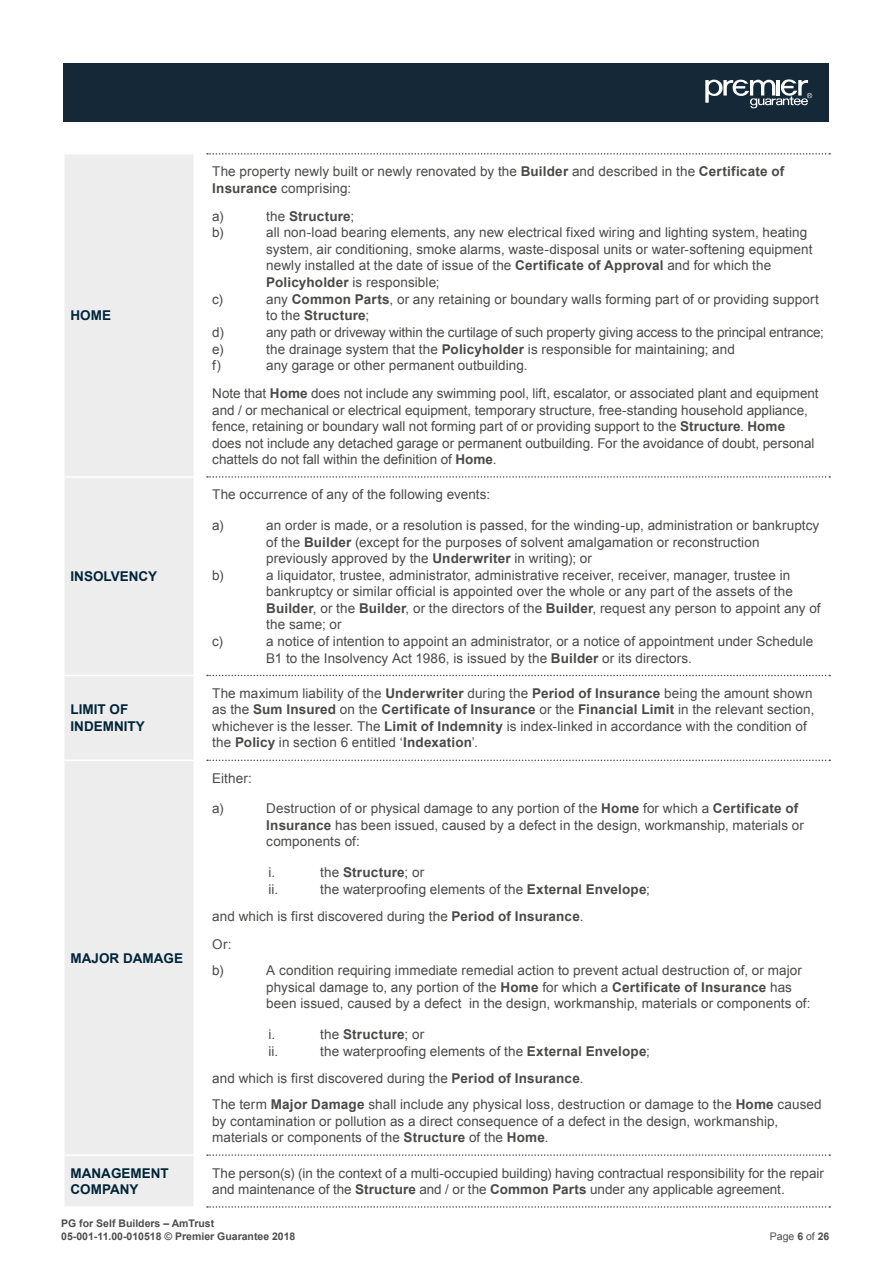
<style>
.page{position:relative;width:893px;height:1263px;background:#fff}
.page>*{position:absolute;margin:0;border:0;box-sizing:border-box;transform-origin:0 0}
.t1{font:13.5px/16.5px "Arial";letter-spacing:.005em;color:#4a4a49}
.t2{font:13.5px "Arial";letter-spacing:-.015em;color:#4a4a49}
.t3{font:700 13.5px/16.5px "Arial";color:#002539}
.t4{font:700 13.5px "Arial";letter-spacing:.015em;color:#4a4a49}
.t5{font:700 10.5px/12.6px "Arial";color:#4d4d4d}
.t6{font:10.5px "Arial";color:#4d4d4d}
.s1{font-weight:700}
.s2{font-weight:400}
</style>
<div class="page">
<div style="left:64px;top:64px;width:765px;height:58px;background:#152838"></div>
<div style="left:65px;top:155px;width:128px;height:1051px;background:#ededed"></div>
<svg style="left:207px;top:153px;width:623px;height:2px"></svg>
<svg style="left:207px;top:476px;width:623px;height:2px"></svg>
<svg style="left:207px;top:675px;width:623px;height:1px"></svg>
<svg style="left:207px;top:759px;width:623px;height:2px"></svg>
<svg style="left:207px;top:1154px;width:623px;height:2px"></svg>
<svg style="left:207px;top:1206px;width:623px;height:2px"></svg>
<hr style="left:65px;top:476px;width:129px;height:2px;background:#fff">
<hr style="left:65px;top:675px;width:129px;height:1px;background:#fff">
<hr style="left:65px;top:759px;width:129px;height:2px;background:#fff">
<hr style="left:65px;top:1154px;width:129px;height:2px;background:#fff">
<svg style="left:705px;top:79px;width:107px;height:30px"></svg>
<p class="t3" style="left:71px;top:308px;width:42px">HOME</p>
<p class="t3" style="left:71px;top:568px;width:88px">INSOLVENCY</p>
<p class="t3" style="left:71px;top:702px;width:76px">LIMIT OF<br>INDEMNITY</p>
<p class="t3" style="left:71px;top:950px;width:114px">MAJOR DAMAGE</p>
<p class="t1" style="left:212px;top:164px;width:573px">The property newly built or newly renovated by the <span class="s1">Builder</span> and described in the <span class="s1">Certificate of<br>Insurance</span> comprising:</p>
<p class="t1" style="left:212px;top:208px;width:13px">a)</p>
<p class="t4" style="left:266px;top:207px;width:89px"><span class="s2">the</span> Structure<span class="s2">;</span></p>
<p class="t1" style="left:212px;top:224px;width:13px">b)</p>
<p class="t1" style="left:266px;top:224px;width:548px">all non-load bearing elements, any new electrical fixed wiring and lighting system, heating system, air conditioning, smoke alarms, waste-disposal units or water-softening equipment newly installed at the date of issue of the <span class="s1">Certificate of Approval</span> and for which the <span class="s1">Policyholder</span> is responsible;</p>
<p class="t1" style="left:212px;top:291px;width:12px">c)</p>
<p class="t1" style="left:266px;top:291px;width:554px">any <span class="s1">Common Parts</span>, or any retaining or boundary walls forming part of or providing support to the <span class="s1">Structure</span>;</p>
<p class="t1" style="left:212px;top:324px;width:13px">d)</p>
<p class="t2" style="left:266px;top:323px;width:559px">any path or driveway within the curtilage of such property giving access to the principal entrance;</p>
<p class="t1" style="left:212px;top:341px;width:13px">e)</p>
<p class="t1" style="left:266px;top:341px;width:470px">the drainage system that the <span class="s1">Policyholder</span> is responsible for maintaining; and</p>
<p class="t1" style="left:212px;top:358px;width:10px">f)</p>
<p class="t1" style="left:212px;top:352px;width:608px;line-height:27.6px;text-indent:54px">any garage or other permanent outbuilding.<br>Note that <span class="s1">Home</span> does not include any swimming pool, lift, escalator, or associated plant and equipment</p>
<p class="t1" style="left:212px;top:402px;width:604px">and / or mechanical or electrical equipment, temporary structure, free-standing household appliance, fence, retaining or boundary wall not forming part of or providing support to the <span class="s1">Structure</span>. <span class="s1">Home </span>does not include any detached garage or permanent outbuilding. For the avoidance of doubt, personal chattels do not fall within the definition of <span class="s1">Home</span>.</p>
<p class="t1" style="left:212px;top:487px;width:279px">The occurrence of any of the following events:</p>
<p class="t1" style="left:212px;top:517px;width:13px">a)</p>
<p class="t1" style="left:266px;top:517px;width:554px">an order is made, or a resolution is passed, for the winding-up, administration or bankruptcy of the <span class="s1">Builder</span> (except for the purposes of solvent amalgamation or reconstruction previously approved by the <span class="s1">Underwriter</span> in writing); or</p>
<p class="t1" style="left:212px;top:567px;width:13px">b)</p>
<p class="t1" style="left:266px;top:567px;width:556px">a liquidator, trustee, administrator, administrative receiver, receiver, manager, trustee in bankruptcy or similar official is appointed over the whole or any part of the assets of the <span class="s1">Builder</span>, or the <span class="s1">Builder</span>, or the directors of the <span class="s1">Builder</span>, request any person to appoint any of the same; or</p>
<p class="t1" style="left:212px;top:633px;width:12px">c)</p>
<p class="t1" style="left:266px;top:633px;width:549px">a notice of intention to appoint an administrator, or a notice of appointment under Schedule<br>B1 to the Insolvency Act 1986, is issued by the <span class="s1">Builder</span> or its directors.</p>
<p class="t1" style="left:212px;top:685px;width:604px">The maximum liability of the <span class="s1">Underwriter</span> during the <span class="s1">Period of Insurance</span> being the amount shown as the <span class="s1">Sum Insured</span> on the <span class="s1">Certificate of Insurance</span> or the <span class="s1">Financial Limit</span> in the relevant section, whichever is the lesser. The <span class="s1">Limit of Indemnity</span> is index-linked in accordance with the condition of the <span class="s1">Policy</span> in section 6 entitled ‘<span class="s1">Indexation</span>’.</p>
<p class="t1" style="left:212px;top:770px;width:41px">Either:</p>
<p class="t1" style="left:212px;top:800px;width:13px">a)</p>
<p class="t1" style="left:266px;top:800px;width:539px">Destruction of or physical damage to any portion of the <span class="s1">Home</span> for which a <span class="s1">Certificate of<br>Insurance</span> has been issued, caused by a defect in the design, workmanship, materials or components of:</p>
<p class="t1" style="left:269px;top:864px;width:8px">i.</p>
<p class="t4" style="left:320px;top:863px;width:105px"><span class="s2">the</span> Structure<span class="s2">; or</span></p>
<p class="t1" style="left:269px;top:881px;width:11px">ii.</p>
<p class="t1" style="left:212px;top:875px;width:439px;line-height:27.6px;text-indent:108px">the waterproofing elements of the <span class="s1">External Envelope</span>; and which is first discovered during the <span class="s1">Period of Insurance</span>.<br>Or:</p>
<p class="t1" style="left:212px;top:962px;width:13px">b)</p>
<p class="t1" style="left:266px;top:962px;width:546px">A condition requiring immediate remedial action to prevent actual destruction of, or major physical damage to, any portion of the <span class="s1">Home</span> for which a <span class="s1">Certificate of Insurance</span> has been issued, caused by a defect in the design, workmanship, materials or components of:</p>
<p class="t1" style="left:269px;top:1026px;width:8px">i.</p>
<p class="t4" style="left:320px;top:1025px;width:105px"><span class="s2">the</span> Structure<span class="s2">; or</span></p>
<p class="t1" style="left:269px;top:1043px;width:11px">ii.</p>
<p class="t1" style="left:212px;top:1037px;width:439px;line-height:27.6px;text-indent:108px">the waterproofing elements of the <span class="s1">External Envelope</span>; and which is first discovered during the <span class="s1">Period of Insurance</span>.</p>
<p class="t1" style="left:212px;top:1096px;width:611px">The term <span class="s1">Major Damage</span> shall include any physical loss, destruction or damage to the <span class="s1">Home</span> caused by contamination or pollution as a direct consequence of a defect in the design, workmanship, materials or components of the <span class="s1">Structure</span> of the <span class="s1">Home</span>.</p>
<p class="t3" style="left:71px;top:1165px;width:100px">MANAGEMENT<br>COMPANY</p>
<p class="t1" style="left:212px;top:1165px;width:613px">The person(s) (in the context of a multi-occupied building) having contractual responsibility for the repair and maintenance of the <span class="s1">Structure</span> and / or the <span class="s1">Common Parts</span> under any applicable agreement.</p>
<p class="t5" style="left:61px;top:1217px;width:236px">PG for Self Builders – AmTrust<br>05-001-11.00-010518 © Premier Guarantee 2018</p>
<p class="t6" style="left:770px;top:1229px;width:61px">Page <span class="s1">6</span> of <span class="s1">26</span></p>
</div>
